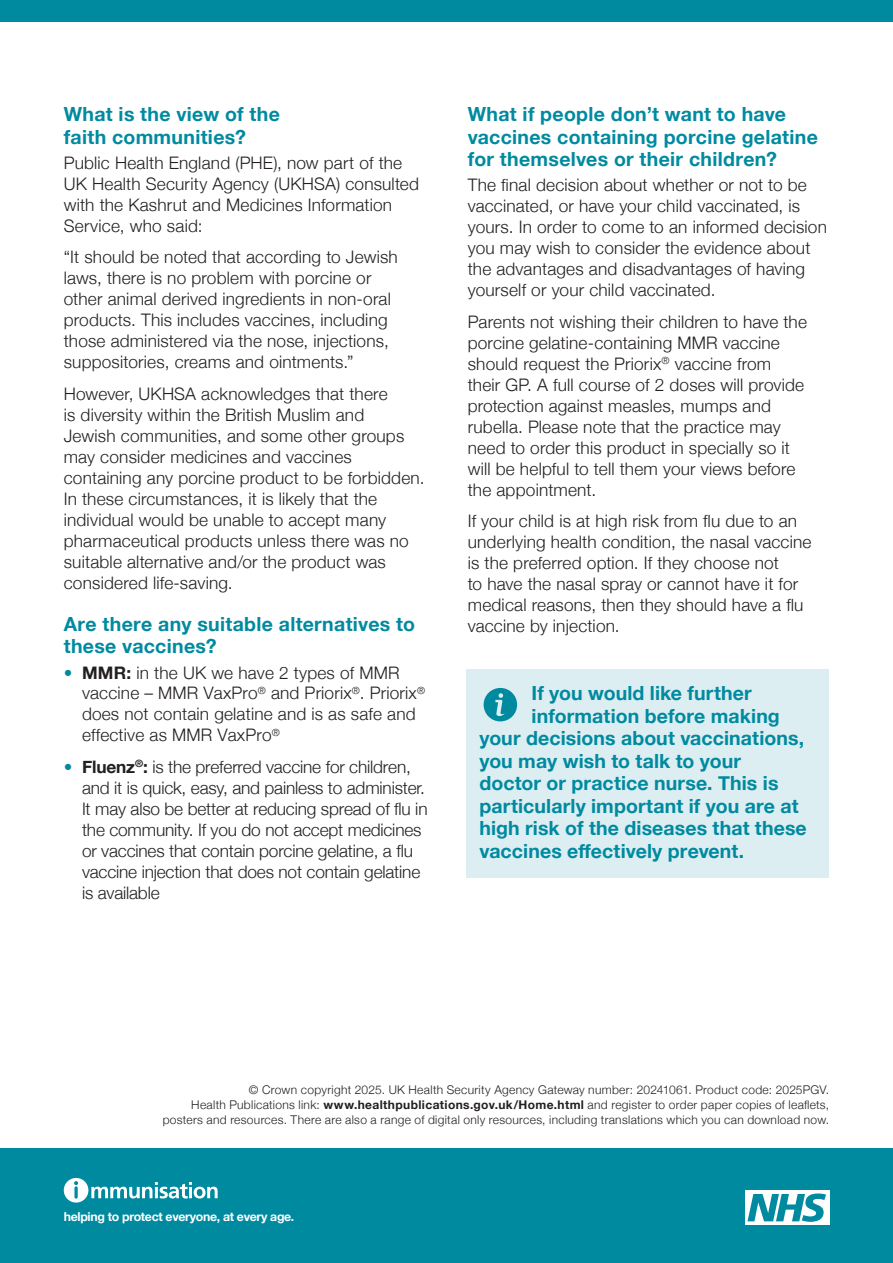
<style>
.page{position:relative;width:893px;height:1263px;background:#fff}
.page>*{position:absolute;margin:0;border:0;box-sizing:border-box;transform-origin:0 0}
.t1{font:700 19.5px/22.5px "Helvetica Neue";letter-spacing:.01em;color:#008aa0}
.bullet{font:300 17.25px/21px "Helvetica Neue";letter-spacing:.01em;color:#231f20}
.bullet-2{font:300 17.25px/21px "Helvetica Neue";letter-spacing:-.01em;color:#231f20}
.t2{font:700 12.3px "Helvetica Neue";letter-spacing:-.025em;color:#fff}
.t3{font:300 12px/15px "Helvetica Neue";letter-spacing:.025em;color:#231f20;text-align:right}
.s1{color:#008aa0}
.s2{font-weight:700}
</style>
<div class="page">
<div style="left:0;top:1148px;width:893px;height:115px;background:#008aa0"></div>
<div style="left:0;top:0;width:893px;height:21px;background:#008aa0"></div>
<div style="left:745px;top:1191px;width:84px;height:34px;background:#fff"></div>
<svg style="left:747px;top:1193px;width:79px;height:29px"></svg>
<svg style="left:64px;top:1178px;width:154px;height:24px"></svg>
<div style="left:467px;top:669px;width:362px;height:208px;background:#ddeef2"></div>
<svg style="left:484px;top:688px;width:33px;height:33px"></svg>
<p class="t1" style="left:64px;top:103px;width:218px">What is the view of the faith communities?</p>
<p class="bullet" style="left:64px;top:151px;width:357px">Public Health England (PHE), now part of the UK Health Security Agency (UKHSA) consulted with the Kashrut and Medicines Information Service, who said:</p>
<p class="bullet" style="left:64px;top:245px;width:336px">“It should be noted that according to Jewish laws, there is no problem with porcine or other animal derived ingredients in non-oral products. This includes vaccines, including those administered via the nose, injections, suppositories, creams and ointments.”</p>
<p class="bullet" style="left:64px;top:382px;width:362px">However, UKHSA acknowledges that there<br>is diversity within the British Muslim and<br>Jewish communities, and some other groups may consider medicines and vaccines containing any porcine product to be forbidden.<br>In these circumstances, it is likely that the individual would be unable to accept many pharmaceutical products unless there was no suitable alternative and/or the product was considered life-saving.</p>
<p class="t1" style="left:64px;top:613px;width:353px">Are there any suitable alternatives to these vaccines?</p>
<p class="bullet" style="left:82px;top:661px;width:345px;text-indent:-18px"><span class="s1">•</span> <span class="s2">MMR:</span> in the UK we have 2 types of MMR vaccine – MMR VaxPro<sup>®</sup> and Priorix<sup>®</sup>. Priorix<sup>® </sup>does not contain gelatine and is as safe and effective as MMR VaxPro<sup>®</sup></p>
<p class="bullet-2" style="left:82px;top:755px;width:347px;text-indent:-18px"><span class="s1">•</span> <span class="s2">Fluenz</span><sup>®</sup><span class="s2">:</span> is the preferred vaccine for children, and it is quick, easy, and painless to administer.<br>It may also be better at reducing spread of flu in the community. If you do not accept medicines or vaccines that contain porcine gelatine, a flu vaccine injection that does not contain gelatine is available</p>
<p class="t1" style="left:468px;top:103px;width:352px">What if people don’t want to have vaccines containing porcine gelatine for themselves or their children?</p>
<p class="bullet" style="left:468px;top:173px;width:361px">The final decision about whether or not to be vaccinated, or have your child vaccinated, is yours. In order to come to an informed decision you may wish to consider the evidence about the advantages and disadvantages of having yourself or your child vaccinated.</p>
<p class="bullet" style="left:468px;top:310px;width:341px">Parents not wishing their children to have the porcine gelatine-containing MMR vaccine should request the Priorix<sup>®</sup> vaccine from their GP. A full course of 2 doses will provide protection against measles, mumps and rubella. Please note that the practice may need to order this product in specially so it will be helpful to tell them your views before the appointment.</p>
<p class="bullet" style="left:468px;top:509px;width:345px">If your child is at high risk from flu due to an underlying health condition, the nasal vaccine is the preferred option. If they choose not<br>to have the nasal spray or cannot have it for medical reasons, then they should have a flu vaccine by injection.</p>
<p class="t1" style="left:531px;top:683px;width:222px">If you would like further</p>
<p class="t1" style="left:531px;top:705px;width:250px">information before making</p>
<p class="t1" style="left:479px;top:728px;width:326px">your decisions about vaccinations,</p>
<p class="t1" style="left:479px;top:750px;width:263px">you may wish to talk to your</p>
<p class="t1" style="left:479px;top:773px;width:300px">doctor or practice nurse. This is</p>
<p class="t1" style="left:479px;top:795px;width:321px">particularly important if you are at</p>
<p class="t1" style="left:479px;top:818px;width:329px">high risk of the diseases that these</p>
<p class="t1" style="left:479px;top:840px;width:266px">vaccines effectively prevent.</p>
<p class="t3" style="left:163px;top:1081px;width:668px">© Crown copyright 2025. UK Health Security Agency Gateway number: 20241061. Product code: 2025PGV.<br>Health Publications link: <span class="s2">www.healthpublications.gov.uk/Home.html</span> and register to order paper copies of leaflets, posters and resources. There are also a range of digital only resources, including translations which you can download now.</p>
<p class="t2" style="left:64px;top:1207px;width:232px">helping to protect everyone, at every age.</p>
</div>
